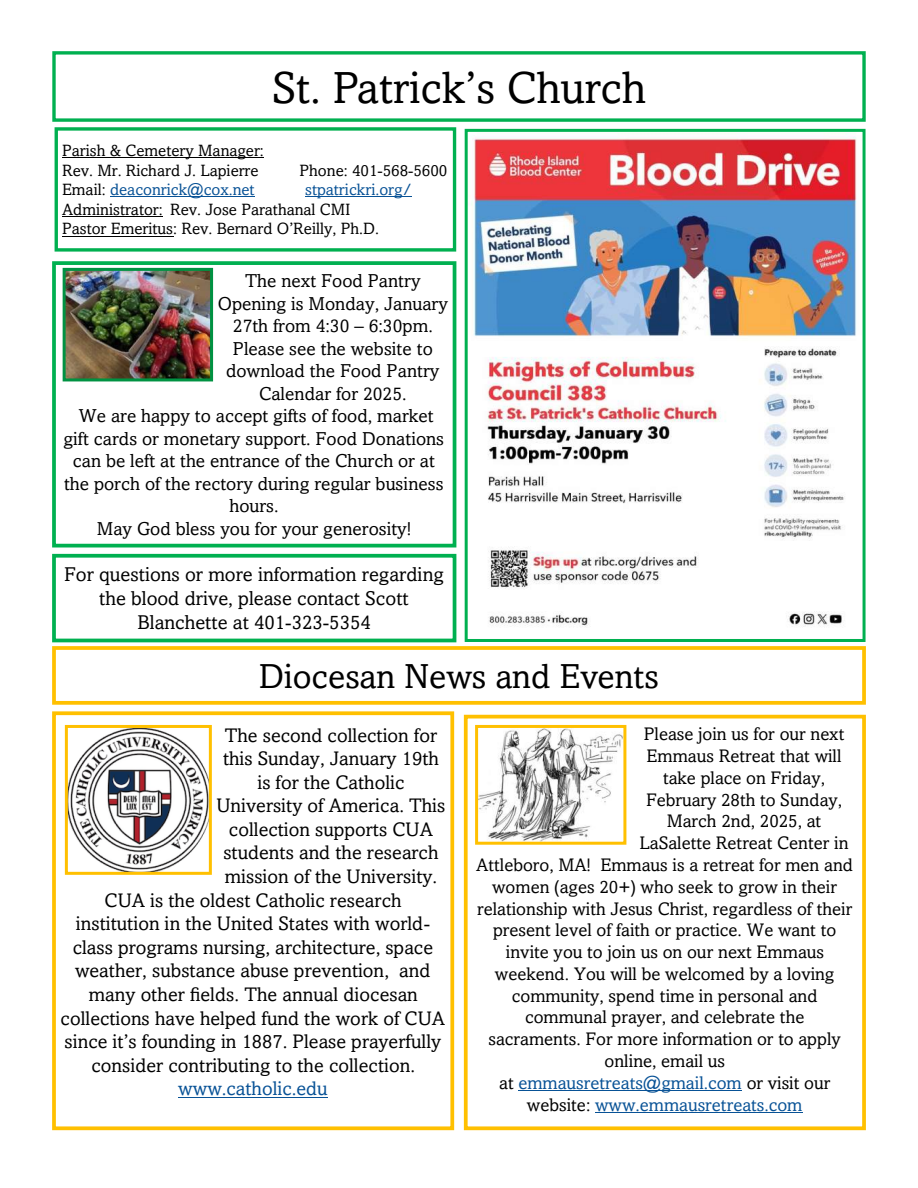
<style>
.page{position:relative;width:918px;height:1188px;background:#fff}
.page>*{position:absolute;margin:0;border:0;box-sizing:border-box;transform-origin:0 0}
.Page4{font:45px "Amasis MT Pro";color:#000}
.Page4-2{font:34.8px "Amasis MT Pro";color:#000}
.Page4-3{font:19.95px/24px "Amasis MT Pro";color:#000;text-align:center}
.t1{font:19.65px "Amasis MT Pro";color:#000}
.t2{font:19.65px "Amasis MT Pro";color:#085296}
.t3{font:18.75px/22.5px "Amasis MT Pro";color:#000;text-align:center}
.t4{font:18.15px "Amasis MT Pro";color:#000}
.Page4-4{font:18.15px "Amasis MT Pro";color:#085296}
.Page4-5{font:16.35px "Amasis MT Pro";color:#000}
.t5{font:16.35px "Amasis MT Pro";color:#085296}
.s1{color:#000}
</style>
<div class="page">
<div style="left:55px;top:127px;width:401px;height:125px;border:3px solid #00b050"></div>
<hr style="left:62px;top:157px;width:202px;height:1px;background:#000">
<hr style="left:110px;top:196px;width:145px;height:1px;background:#085296">
<hr style="left:305px;top:196px;width:107px;height:1px;background:#085296">
<hr style="left:62px;top:216px;width:101px;height:1px;background:#000">
<hr style="left:62px;top:236px;width:111px;height:1px;background:#000">
<div style="left:52px;top:51px;width:814px;height:71px;border:3px solid #00b050"></div>
<div style="left:52px;top:261px;width:404px;height:287px;border:4px solid #00b050"></div>
<img style="left:67px;top:272px;width:142px;height:105px">
<div style="left:63px;top:268px;width:150px;height:113px;border:3px solid #009242"></div>
<div style="left:52px;top:646px;width:814px;height:59px;border:4px solid #ffc000"></div>
<div style="left:464px;top:715px;width:402px;height:415px;border:4px solid #ffc000"></div>
<hr style="left:518px;top:1090px;width:224px;height:1px;background:#085296">
<hr style="left:595px;top:1112px;width:207px;height:1px;background:#085296">
<div style="left:52px;top:554px;width:404px;height:88px;border:4px solid #00b050"></div>
<img style="left:471px;top:133px;width:386px;height:494px">
<div style="left:465px;top:129px;width:401px;height:513px;border:3px solid #00b050"></div>
<img style="left:479px;top:729px;width:143px;height:112px">
<div style="left:475px;top:725px;width:151px;height:120px;border:3px solid #ffc000"></div>
<div style="left:52px;top:711px;width:402px;height:419px;border:4px solid #ffc000"></div>
<hr style="left:178px;top:1097px;width:150px;height:1px;background:#085296">
<img style="left:69px;top:729px;width:139px;height:142px">
<div style="left:65px;top:725px;width:147px;height:150px;border:3px solid #ffc000"></div>
<p class="Page4" style="left:272px;top:59px;width:375px">St. Patrick’s Church</p>
<p class="Page4-5" style="left:62px;top:140px;width:203px">Parish &amp; Cemetery Manager:</p>
<p class="Page4-5" style="left:62px;top:160px;width:198px">Rev. Mr. Richard J. Lapierre</p>
<p class="Page4-5" style="left:300px;top:160px;width:149px">Phone: 401-568-5600</p>
<p class="t5" style="left:62px;top:179px;width:194px"><span class="s1">Email:</span> deaconrick@cox.net</p>
<p class="t5" style="left:305px;top:179px;width:108px">stpatrickri.org/</p>
<p class="Page4-5" style="left:62px;top:199px;width:290px">Administrator: Rev. Jose Parathanal CMI</p>
<p class="Page4-5" style="left:62px;top:219px;width:318px">Pastor Emeritus: Rev. Bernard O’Reilly, Ph.D.</p>
<p class="t3" style="left:218px;top:269px;width:232px">The next Food Pantry<br>Opening is Monday, January<br>27th from 4:30 – 6:30pm.</p>
<p class="t3" style="left:226px;top:337px;width:215px">Please see the website to download the Food Pantry<br>Calendar for 2025.</p>
<p class="t3" style="left:64px;top:404px;width:382px">We are happy to accept gifts of food, market gift cards or monetary support. Food Donations can be left at the entrance of the Church or at the porch of the rectory during regular business hours.</p>
<p class="t3" style="left:97px;top:517px;width:316px">May God bless you for your generosity!</p>
<p class="Page4-3" style="left:64px;top:562px;width:381px">For questions or more information regarding the blood drive, please contact Scott<br>Blanchette at 401-323-5354</p>
<p class="Page4-2" style="left:259px;top:654px;width:402px">Diocesan News and Events</p>
<p class="t4" style="left:644px;top:723px;width:202px">Please join us for our next</p>
<p class="t4" style="left:647px;top:745px;width:196px">Emmaus Retreat that will</p>
<p class="t4" style="left:663px;top:766px;width:164px">take place on Friday,</p>
<p class="t4" style="left:646px;top:788px;width:197px">February 28th to Sunday,</p>
<p class="t4" style="left:667px;top:810px;width:156px">March 2nd, 2025, at</p>
<p class="t4" style="left:639px;top:832px;width:211px">LaSalette Retreat Center in</p>
<p class="t4" style="left:476px;top:854px;width:378px">Attleboro, MA! Emmaus is a retreat for men and</p>
<p class="t4" style="left:492px;top:875px;width:346px">women (ages 20+) who seek to grow in their</p>
<p class="t4" style="left:477px;top:897px;width:377px">relationship with Jesus Christ, regardless of their</p>
<p class="t4" style="left:493px;top:919px;width:345px">present level of faith or practice. We want to</p>
<p class="t4" style="left:506px;top:941px;width:320px">invite you to join us on our next Emmaus</p>
<p class="t4" style="left:495px;top:962px;width:341px">weekend. You will be welcomed by a loving</p>
<p class="t4" style="left:512px;top:984px;width:307px">community, spend time in personal and</p>
<p class="t4" style="left:525px;top:1006px;width:281px">communal prayer, and celebrate the</p>
<p class="t4" style="left:489px;top:1028px;width:354px">sacraments. For more information or to apply</p>
<p class="t4" style="left:605px;top:1050px;width:122px">online, email us</p>
<p class="Page4-4" style="left:499px;top:1071px;width:333px"><span class="s1">at</span> emmausretreats@gmail.com <span class="s1">or visit our</span></p>
<p class="Page4-4" style="left:527px;top:1093px;width:277px"><span class="s1">website:</span> www.emmausretreats.com</p>
<p class="t1" style="left:225px;top:723px;width:214px">The second collection for</p>
<p class="t1" style="left:223px;top:746px;width:217px">this Sunday, January 19th</p>
<p class="t1" style="left:257px;top:770px;width:149px">is for the Catholic</p>
<p class="t1" style="left:217px;top:793px;width:230px">University of America. This</p>
<p class="t1" style="left:229px;top:817px;width:205px">collection supports CUA</p>
<p class="t1" style="left:223px;top:841px;width:217px">students and the research</p>
<p class="t1" style="left:225px;top:864px;width:214px">mission of the University.</p>
<p class="t1" style="left:105px;top:888px;width:298px">CUA is the oldest Catholic research</p>
<p class="t1" style="left:76px;top:911px;width:356px">institution in the United States with world-</p>
<p class="t1" style="left:73px;top:935px;width:362px">class programs nursing, architecture, space</p>
<p class="t1" style="left:75px;top:959px;width:357px">weather, substance abuse prevention, and</p>
<p class="t1" style="left:89px;top:982px;width:331px">many other fields. The annual diocesan</p>
<p class="t1" style="left:61px;top:1006px;width:386px">collections have helped fund the work of CUA</p>
<p class="t1" style="left:65px;top:1029px;width:378px">since it’s founding in 1887. Please prayerfully</p>
<p class="t1" style="left:91px;top:1053px;width:325px">consider contributing to the collection.</p>
<p class="t2" style="left:178px;top:1076px;width:151px">www.catholic.edu</p>
</div>
